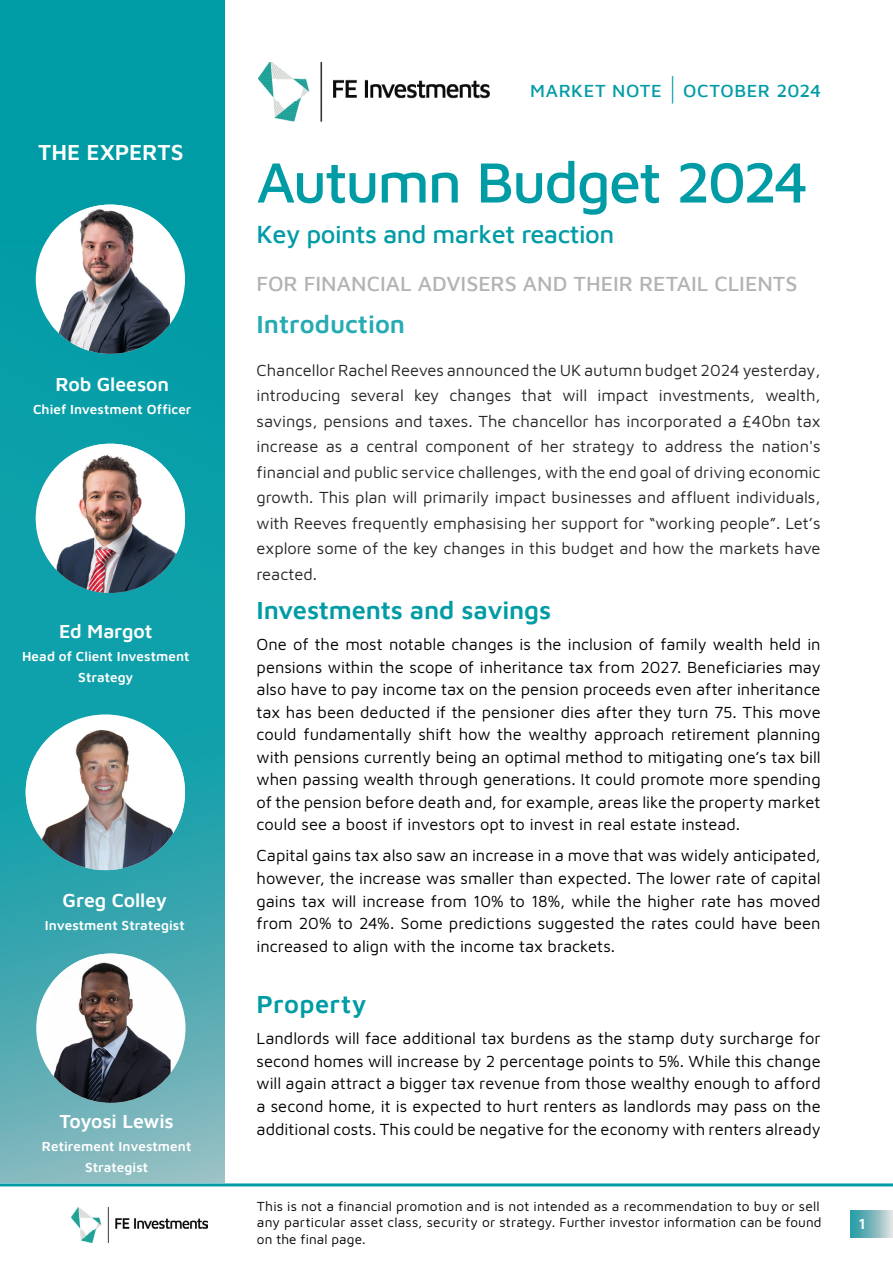
<style>
.page{position:relative;width:893px;height:1263px;background:#fff}
.page>*{position:absolute;margin:0;border:0;box-sizing:border-box;transform-origin:0 0}
.t1{font:500 58.5px "Maven Pro";letter-spacing:-.035em;color:#009ca6}
.t2{font:500 25.5px "Maven Pro";letter-spacing:-.02em;color:#009ca6}
.t3{font:600 25.5px "Maven Pro";letter-spacing:-.005em;color:#009ca6}
.t4{font:600 25.5px "Maven Pro";color:#26abb3}
.t5{font:600 25.5px "Maven Pro";letter-spacing:.015em;color:#009ca6}
.t6{font:600 22.5px "Maven Pro";color:#fff}
.t7{font:500 21px "Maven Pro";color:#b5b3b2}
.t8{font:600 19.5px "Maven Pro";letter-spacing:-.005em;color:#fff}
.t9{font:500 18px "Maven Pro";letter-spacing:.03em;color:#009ca6}
.t10{font:16.5px/22.5px "Maven Pro";color:#000;text-align:justify}
.t11{font:16.5px/25.5px "Maven Pro";color:#262626;text-align:justify}
.t12{font:600 15px "Maven Pro";color:#fff}
.t13{font:13.5px/16.4px "Maven Pro";letter-spacing:.015em;color:#000}
.t14{font:600 13.5px/21px "Maven Pro";letter-spacing:.005em;color:#fff;text-align:center}
.s1{font-weight:600;font-size:35.85px}
</style>
<div class="page">
<img style="left:258px;top:62px;width:231px;height:59px">
<div style="left:0;top:0;width:225px;height:1263px;background:#009ca6"></div>
<img style="left:0;top:244px;width:225px;height:939px">
<div style="left:36px;top:444px;width:149px;height:149px;background:#0da1aa"></div>
<img style="left:36px;top:444px;width:149px;height:149px;border-radius:75px">
<div style="left:36px;top:953px;width:150px;height:150px;background:#fff;border-radius:50%"></div>
<img style="left:51px;top:953px;width:120px;height:150px">
<div style="left:26px;top:714px;width:159px;height:156px;background:#fff;border-radius:50%"></div>
<img style="left:26px;top:730px;width:159px;height:140px">
<div style="left:0;top:1183px;width:225px;height:80px;background:#fff"></div>
<hr style="left:0;top:1183px;width:893px;height:3px;background:#009ca6">
<div style="left:36px;top:205px;width:149px;height:149px;background:#fff;border-radius:50%"></div>
<img style="left:51px;top:205px;width:119px;height:149px">
<img style="left:71px;top:1207px;width:136px;height:35px">
<div style="left:850px;top:1210px;width:43px;height:27px;background:linear-gradient(to right,#1a949f,#dddcdc)"></div>
<h3 class="t6" style="left:38px;top:137px;width:147px">THE EXPERTS</h3>
<p class="t8" style="left:55px;top:370px;width:115px">Rob Gleeson</p>
<p class="t14" style="left:33px;top:398px;width:160px">Chief Investment Officer</p>
<p class="t8" style="left:59px;top:618px;width:95px">Ed Margot</p>
<p class="t14" style="left:22px;top:645px;width:169px">Head of Client Investment<br>Strategy</p>
<p class="t8" style="left:63px;top:887px;width:106px">Greg Colley</p>
<p class="t14" style="left:45px;top:914px;width:141px">Investment Strategist</p>
<p class="t8" style="left:60px;top:1107px;width:116px">Toyosi Lewis</p>
<p class="t14" style="left:42px;top:1135px;width:151px">Retirement Investment<br>Strategist</p>
<p class="t9" style="left:530px;top:79px;width:292px">MARKET NOTE <span class="s1">|</span> OCTOBER 2024</p>
<h1 class="t1" style="left:257px;top:142px;width:553px">Autumn Budget 2024</h1>
<h2 class="t2" style="left:257px;top:216px;width:359px">Key points and market reaction</h2>
<p class="t7" style="left:257px;top:269px;width:542px">FOR FINANCIAL ADVISERS AND THEIR RETAIL CLIENTS</p>
<h2 class="t4" style="left:257px;top:307px;width:150px">Introduction</h2>
<p class="t11" style="left:257px;top:356px;width:566px">Chancellor Rachel Reeves announced the UK autumn budget 2024 yesterday, introducing several key changes that will impact investments, wealth, savings, pensions and taxes. The chancellor has incorporated a £40bn tax increase as a central component of her strategy to address the nation's financial and public service challenges, with the end goal of driving economic growth. This plan will primarily impact businesses and affluent individuals, with Reeves frequently emphasising her support for “working people”. Let’s explore some of the key changes in this budget and how the markets have reacted.</p>
<h2 class="t3" style="left:257px;top:593px;width:296px">Investments and savings</h2>
<p class="t10" style="left:257px;top:632px;width:566px">One of the most notable changes is the inclusion of family wealth held in pensions within the scope of inheritance tax from 2027. Beneficiaries may also have to pay income tax on the pension proceeds even after inheritance tax has been deducted if the pensioner dies after they turn 75. This move could fundamentally shift how the wealthy approach retirement planning with pensions currently being an optimal method to mitigating one’s tax bill when passing wealth through generations. It could promote more spending of the pension before death and, for example, areas like the property market could see a boost if investors opt to invest in real estate instead.</p>
<p class="t10" style="left:257px;top:843px;width:566px">Capital gains tax also saw an increase in a move that was widely anticipated, however, the increase was smaller than expected. The lower rate of capital gains tax will increase from 10% to 18%, while the higher rate has moved from 20% to 24%. Some predictions suggested the rates could have been increased to align with the income tax brackets.</p>
<h2 class="t5" style="left:257px;top:987px;width:111px">Property</h2>
<p class="t10" style="left:257px;top:1026px;width:566px">Landlords will face additional tax burdens as the stamp duty surcharge for second homes will increase by 2 percentage points to 5%. While this change will again attract a bigger tax revenue from those wealthy enough to afford a second home, it is expected to hurt renters as landlords may pass on the additional costs. This could be negative for the economy with renters already</p>
<p class="t13" style="left:257px;top:1197px;width:566px">This is not a financial promotion and is not intended as a recommendation to buy or sell any particular asset class, security or strategy. Further investor information can be found on the final page.</p>
<p class="t12" style="left:859px;top:1213px;width:8px">1</p>
</div>
